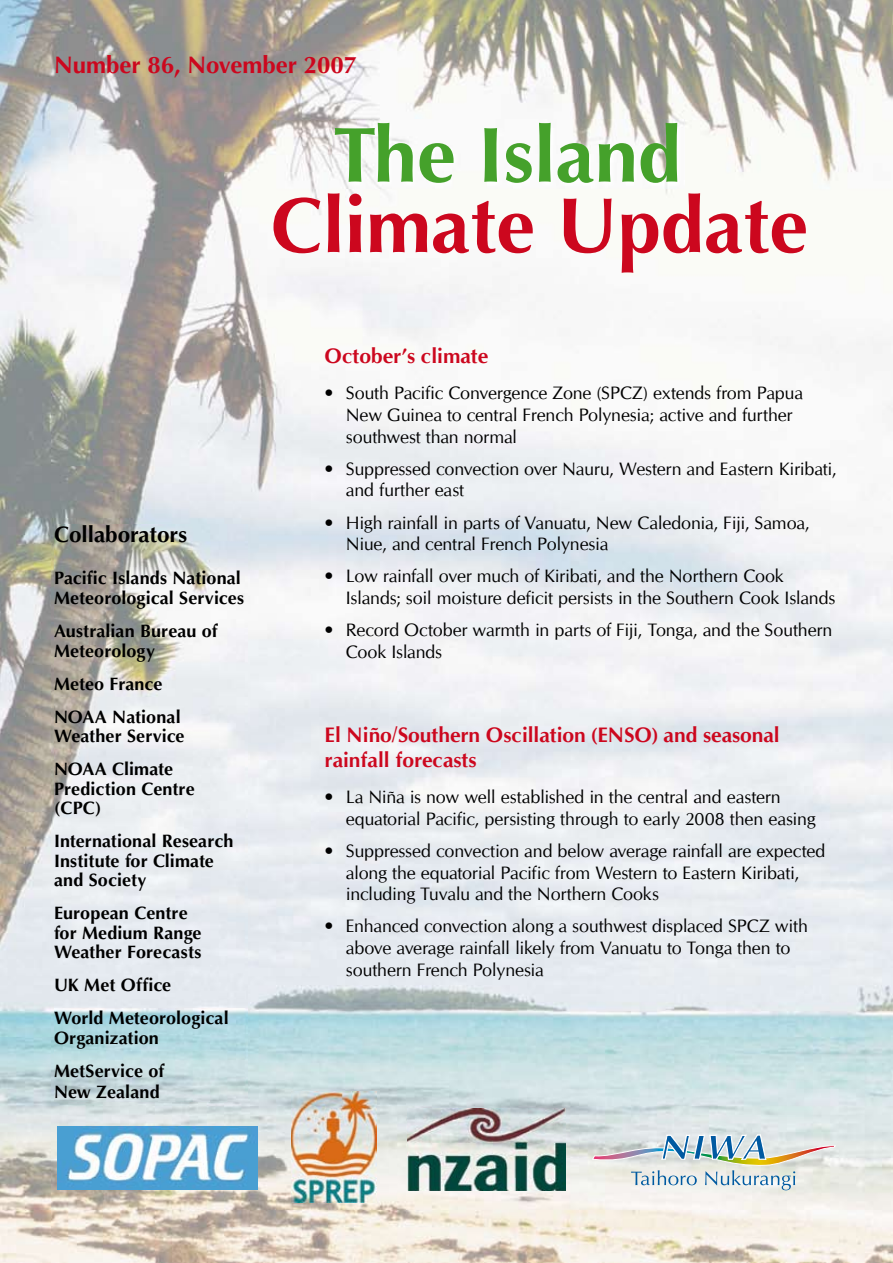
<style>
.page{position:relative;width:893px;height:1263px;background:#fff}
.page>*{position:absolute;margin:0;border:0;box-sizing:border-box;transform-origin:0 0}
.t1{font:700 78px "Optima";color:#cc071e}
.t2{font:700 78px "Optima";color:#45a12b}
.t3{font:700 24px "Optima";color:#cc071e}
.t4{font:700 22.5px "Optima";color:#000}
.t5{font:700 21px/25.2px "CG Omega";color:#cc071e}
.t6{font:18px/21.6px "CG Omega";letter-spacing:-.01em;color:#000}
.t7{font:700 18px/19.5px "Optima";letter-spacing:.005em;color:#000}
</style>
<div class="page">
<img style="left:0;top:0;width:893px;height:1263px">
<img style="left:332px;top:120px;width:352px;height:69px">
<img style="left:55px;top:525px;width:192px;height:576px">
<svg style="left:592px;top:1134px;width:244px;height:56px"></svg>
<img style="left:407px;top:1108px;width:159px;height:83px">
<img style="left:291px;top:1091px;width:85px;height:111px">
<img style="left:57px;top:1127px;width:200px;height:63px">
<h2 class="t3" style="left:54px;top:50px;width:305px">Number 86, November 2007</h2>
<p class="t4" style="left:54px;top:521px;width:135px">Collaborators</p>
<p class="t7" style="left:54px;top:569px;width:192px">Pacific Islands National<br>Meteorological Services</p>
<p class="t7" style="left:54px;top:621px;width:165px">Australian Bureau of<br>Meteorology</p>
<p class="t7" style="left:54px;top:667px;width:128px;line-height:33px">Meteo France<br>NOAA National</p>
<p class="t7" style="left:54px;top:720px;width:132px;line-height:33px">Weather Service<br>NOAA Climate</p>
<p class="t7" style="left:54px;top:779px;width:142px">Prediction Centre (CPC)</p>
<p class="t7" style="left:54px;top:831px;width:181px">International Research<br>Institute for Climate and Society</p>
<p class="t7" style="left:54px;top:903px;width:149px">European Centre for Medium Range<br>Weather Forecasts</p>
<p class="t7" style="left:54px;top:969px;width:176px;line-height:33px">UK Met Office<br>World Meteorological</p>
<p class="t7" style="left:54px;top:1021px;width:112px;line-height:33px">Organization<br>MetService of</p>
<p class="t7" style="left:54px;top:1082px;width:107px">New Zealand</p>
<h1 class="t2" style="left:333px;top:110px;width:350px">The Island</h1>
<h1 class="t1" style="left:271px;top:180px;width:539px">Climate Update</h1>
<p class="t5" style="left:325px;top:343px;width:165px">October’s climate</p>
<p class="t6" style="left:346px;top:383px;width:459px;text-indent:-21px">• South Pacific Convergence Zone (SPCZ) extends from Papua<br>New Guinea to central French Polynesia; active and further southwest than normal</p>
<p class="t6" style="left:346px;top:458px;width:492px;text-indent:-21px">• Suppressed convection over Nauru, Western and Eastern Kiribati, and further east</p>
<p class="t6" style="left:346px;top:512px;width:465px;text-indent:-21px">• High rainfall in parts of Vanuatu, New Caledonia, Fiji, Samoa,<br>Niue, and central French Polynesia</p>
<p class="t6" style="left:346px;top:565px;width:491px;text-indent:-21px">• Low rainfall over much of Kiribati, and the Northern Cook<br>Islands; soil moisture deficit persists in the Southern Cook Islands</p>
<p class="t6" style="left:346px;top:619px;width:488px;text-indent:-21px">• Record October warmth in parts of Fiji, Tonga, and the Southern<br>Cook Islands</p>
<p class="t5" style="left:325px;top:722px;width:457px">El Niño/Southern Oscillation (ENSO) and seasonal rainfall forecasts</p>
<p class="t6" style="left:346px;top:787px;width:471px;text-indent:-21px">• La Niña is now well established in the central and eastern equatorial Pacific, persisting through to early 2008 then easing</p>
<p class="t6" style="left:346px;top:840px;width:481px;text-indent:-21px">• Suppressed convection and below average rainfall are expected along the equatorial Pacific from Western to Eastern Kiribati, including Tuvalu and the Northern Cooks</p>
<p class="t6" style="left:346px;top:916px;width:464px;text-indent:-21px">• Enhanced convection along a southwest displaced SPCZ with above average rainfall likely from Vanuatu to Tonga then to southern French Polynesia</p>
</div>
